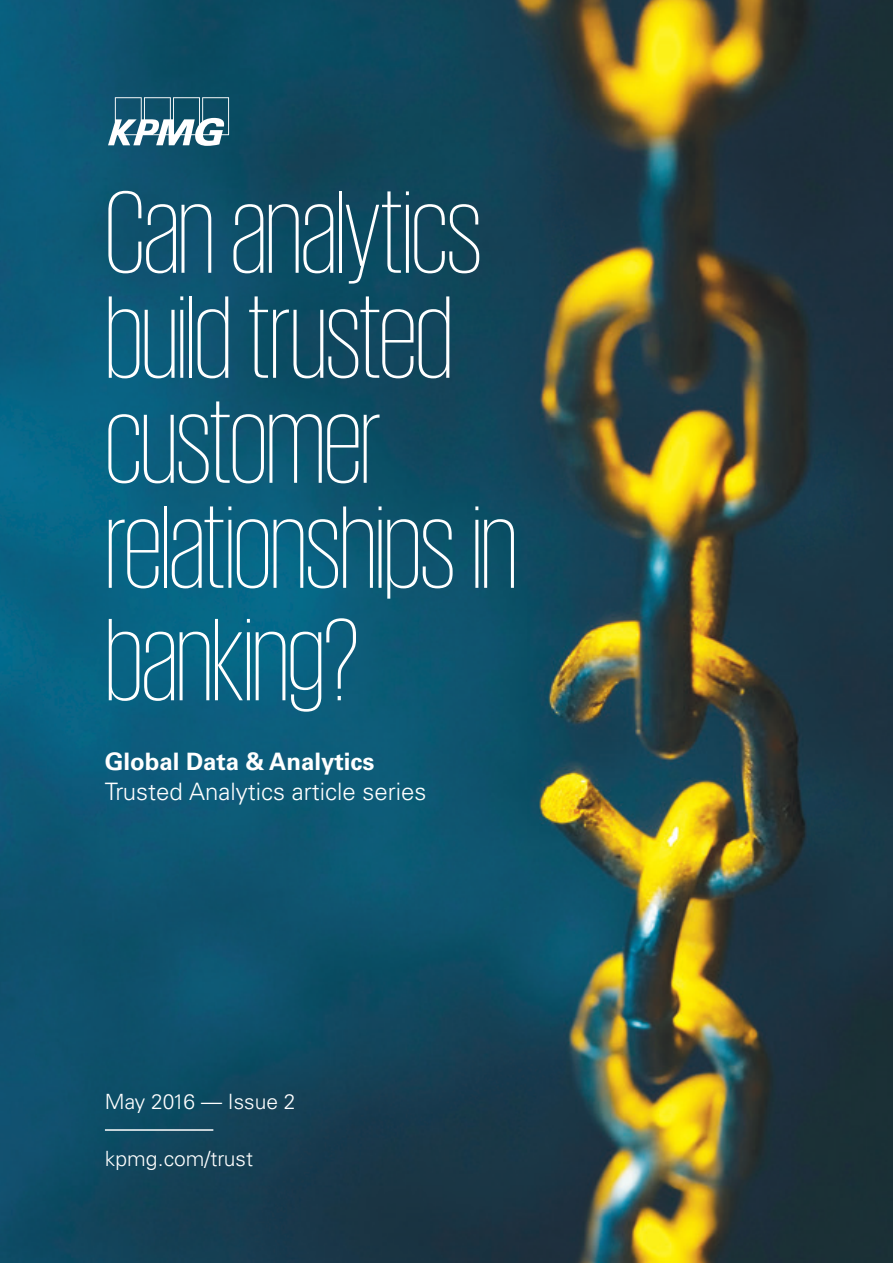
<style>
.page{position:relative;width:893px;height:1263px;background:#fff}
.page>*{position:absolute;margin:0;border:0;box-sizing:border-box;transform-origin:0 0}
.t1{font:200 120px/106.8px "KPMG";letter-spacing:-.015em;color:#fff}
.t2{font:300 24px "Univers LT Std";color:#fff}
.t3{font:700 24px "Univers LT Std";color:#fff}
.t4{font:300 21px "Univers LT Std";color:#fff}
</style>
<div class="page">
<img style="left:0;top:0;width:893px;height:1263px">
<hr style="left:105px;top:1129px;width:108px;height:2px;background:#fff">
<svg style="left:108px;top:97px;width:121px;height:49px"></svg>
<p class="t1" style="left:105px;top:176px;width:414px">Cananalytics build trusted customer relationships in banking?</p>
<p class="t3" style="left:105px;top:747px;width:271px">Global Data &amp; Analytics</p>
<p class="t2" style="left:105px;top:777px;width:323px">Trusted Analytics article series</p>
<p class="t4" style="left:105px;top:1089px;width:192px">May 2016 — Issue 2</p>
<p class="t4" style="left:105px;top:1146px;width:150px">kpmg.com/trust</p>
</div>
